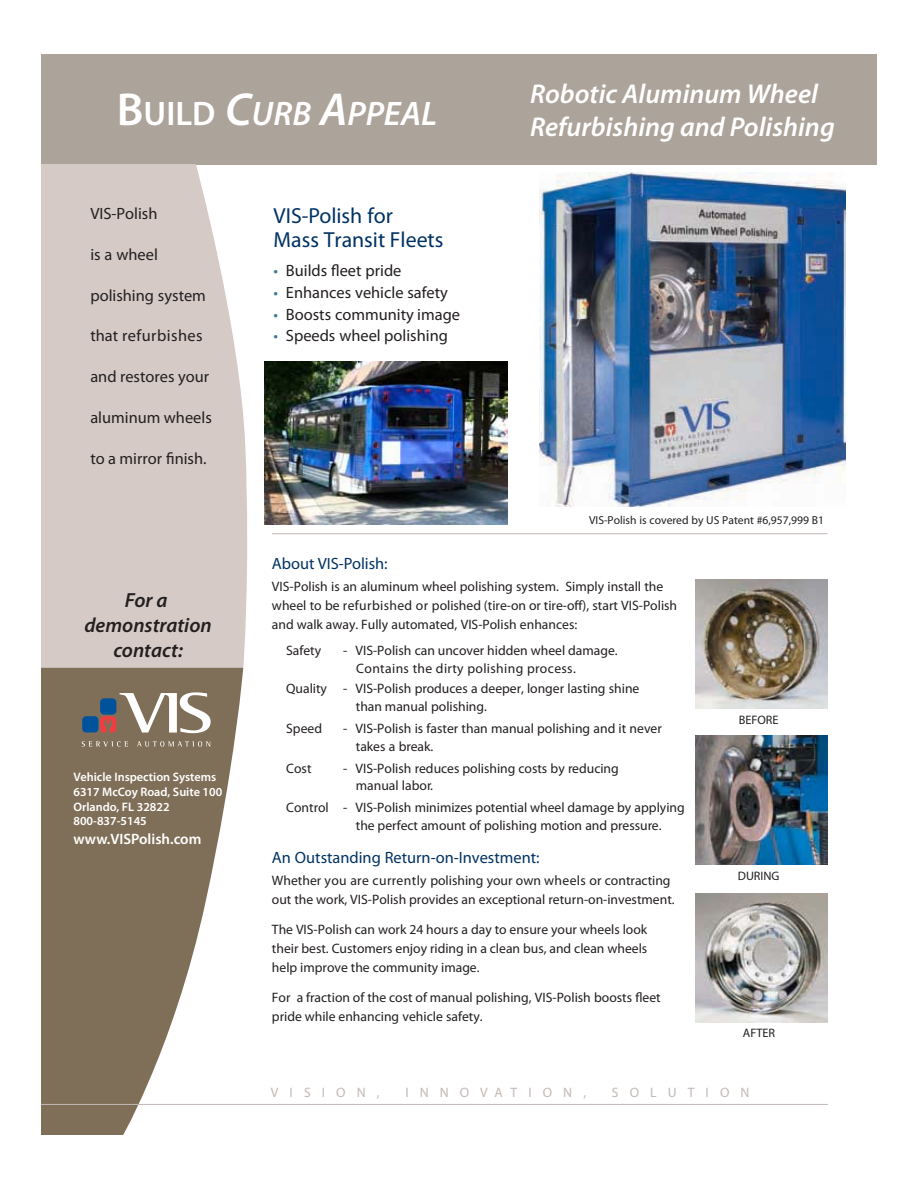
<style>
.page{position:relative;width:918px;height:1188px;background:#fff}
.page>*{position:absolute;margin:0;border:0;box-sizing:border-box;transform-origin:0 0}
.t1{font:italic 600 34.2px "Myriad Pro";color:#fff}
.t2{font:italic 600 27.3px/32.7px "Myriad Pro";color:#fff}
.t3{font:700 condensed 21.9px/24.6px "Frutiger";color:#003263}
.t4{font:italic 600 20.4px/24.6px "Myriad Pro";color:#231f20;text-align:center}
.t5{font:300 16.35px/21.9px "Frutiger";color:#231f20}
.t6{font:italic 300 16.35px "Frutiger";color:#231f20}
.t7{font:700 condensed 16.35px "Frutiger";color:#003263}
.t8{font:italic 300 16.35px "Frutiger";letter-spacing:.025em;color:#231f20}
.t9{font:italic 700 16.35px "Frutiger";color:#231f20}
.t10{font:600 15px "Myriad Pro";color:#fff}
.t11{font:300 13.65px/19px "Frutiger";color:#231f20}
.t12{font:500 13.65px "OPTI Bank Gothic";letter-spacing:.815em;color:#c2b9b5}
.t13{font:italic 700 13.65px "Frutiger";color:#231f20}
.t14{font:600 12.3px/14.7px "Myriad Pro";color:#fff}
.t15{font:italic 700 12.3px "Frutiger";color:#231f20}
.t16{font:italic 300 11.55px "Frutiger";color:#231f20}
.s1{font-style:normal;font-size:46.35px}
.s2{font-style:normal}
.s3{font-size:46.35px}
.s4{font-weight:700;font-style:italic}
</style>
<div class="page">
<div style="left:41px;top:54px;width:836px;height:110px;background:#aca39a"></div>
<svg style="left:41px;top:164px;width:210px;height:504px;fill:#d5cac6"></svg>
<svg style="left:41px;top:668px;width:202px;height:466px;fill:#806f58"></svg>
<hr style="left:41px;top:1104px;width:787px;height:1px;background:#c2b9b5">
<hr style="left:272px;top:533px;width:556px;height:1px;background:#c2b9b5">
<div style="left:82px;top:716px;width:17px;height:17px;background:#00529b;border-radius:4px"></div>
<svg style="left:82px;top:741px;width:46px;height:6px"></svg>
<svg style="left:137px;top:741px;width:73px;height:6px"></svg>
<svg style="left:100px;top:692px;width:111px;height:41px"></svg>
<img style="left:695px;top:580px;width:132px;height:128px">
<img style="left:695px;top:736px;width:133px;height:129px">
<img style="left:695px;top:894px;width:133px;height:128px">
<img style="left:264px;top:362px;width:244px;height:162px">
<img style="left:539px;top:173px;width:306px;height:334px">
<h1 class="t1" style="left:117px;top:101px;width:322px"><span class="s1">B</span><span class="s2">UILD</span> <span class="s3">C</span>URB <span class="s3">A</span>PPEAL</h1>
<p class="t9" style="left:90px;top:206px;width:69px">VIS-Polish</p>
<p class="t6" style="left:90px;top:247px;width:69px">is a wheel</p>
<p class="t6" style="left:90px;top:288px;width:117px">polishing system</p>
<p class="t8" style="left:90px;top:329px;width:114px">that refurbishes</p>
<p class="t6" style="left:90px;top:370px;width:120px">and restores your</p>
<p class="t6" style="left:90px;top:411px;width:123px">aluminum wheels</p>
<p class="t6" style="left:90px;top:452px;width:118px">to a mirror finish.</p>
<h3 class="t3" style="left:274px;top:205px;width:171px">VIS-Polish for<br>Mass Transit Fleets</h3>
<p class="t5" style="left:286px;top:261px;width:176px">Builds fleet pride<br>Enhances vehicle safety<br>Boosts community image<br>Speeds wheel polishing</p>
<h2 class="t2" style="left:530px;top:79px;width:306px">Robotic Aluminum Wheel<br>Refurbishing and Polishing</h2>
<p class="t16" style="left:589px;top:516px;width:236px">VIS-Polish is covered by US Patent #6,957,999 B1</p>
<h3 class="t4" style="left:84px;top:590px;width:129px">For a demonstration contact:</h3>
<p class="t14" style="left:73px;top:770px;width:150px">Vehicle Inspection Systems<br>6317 McCoy Road, Suite 100<br>Orlando, FL 32822<br>800-837-5145</p>
<p class="t10" style="left:73px;top:830px;width:129px">www.VISPolish.com</p>
<p class="t7" style="left:272px;top:557px;width:117px">About VIS-Polish:</p>
<p class="t11" style="left:272px;top:578px;width:407px">VIS-Polish is an aluminum wheel polishing system. Simply install the wheel to be refurbished or polished (tire-on or tire-off), start VIS-Polish and walk away. Fully automated, VIS-Polish enhances:</p>
<p class="t13" style="left:286px;top:645px;width:37px">Safety</p>
<p class="t11" style="left:356px;top:643px;width:263px;line-height:17.7px;text-indent:-13px">- VIS-Polish can uncover hidden wheel damage.<br>Contains the dirty polishing process.</p>
<p class="t11" style="left:356px;top:681px;width:285px;line-height:17.7px;text-indent:-70px"><span class="s4">Quality</span> - VIS-Polish produces a deeper, longer lasting shine than manual polishing.</p>
<p class="t13" style="left:286px;top:723px;width:37px">Speed</p>
<p class="t11" style="left:356px;top:721px;width:308px;line-height:17.7px;text-indent:-13px">- VIS-Polish is faster than manual polishing and it never takes a break.</p>
<p class="t13" style="left:286px;top:762px;width:27px">Cost</p>
<p class="t11" style="left:356px;top:760px;width:265px;line-height:17.7px;text-indent:-13px">- VIS-Polish reduces polishing costs by reducing manual labor.</p>
<p class="t11" style="left:356px;top:800px;width:330px;line-height:17.7px;text-indent:-70px"><span class="s4">Control</span> - VIS-Polish minimizes potential wheel damage by applying the perfect amount of polishing motion and pressure.</p>
<p class="t7" style="left:272px;top:850px;width:269px">An Outstanding Return-on-Investment:</p>
<p class="t11" style="left:272px;top:871px;width:404px">Whether you are currently polishing your own wheels or contracting out the work, VIS-Polish provides an exceptional return-on-investment.</p>
<p class="t11" style="left:272px;top:921px;width:377px;text-align:justify">The VIS-Polish can work 24 hours a day to ensure your wheels look their best. Customers enjoy riding in a clean bus, and clean wheels help improve the community image.</p>
<p class="t11" style="left:272px;top:989px;width:390px">For a fraction of the cost of manual polishing, VIS-Polish boosts fleet pride while enhancing vehicle safety.</p>
<p class="t15" style="left:739px;top:715px;width:41px">BEFORE</p>
<p class="t15" style="left:738px;top:871px;width:43px">DURING</p>
<p class="t15" style="left:743px;top:1028px;width:34px">AFTER</p>
<p class="t12" style="left:271px;top:1084px;width:110px">VISION,</p>
<p class="t12" style="left:405px;top:1084px;width:182px">INNOVATION,</p>
<p class="t12" style="left:612px;top:1084px;width:139px">SOLUTION</p>
</div>
